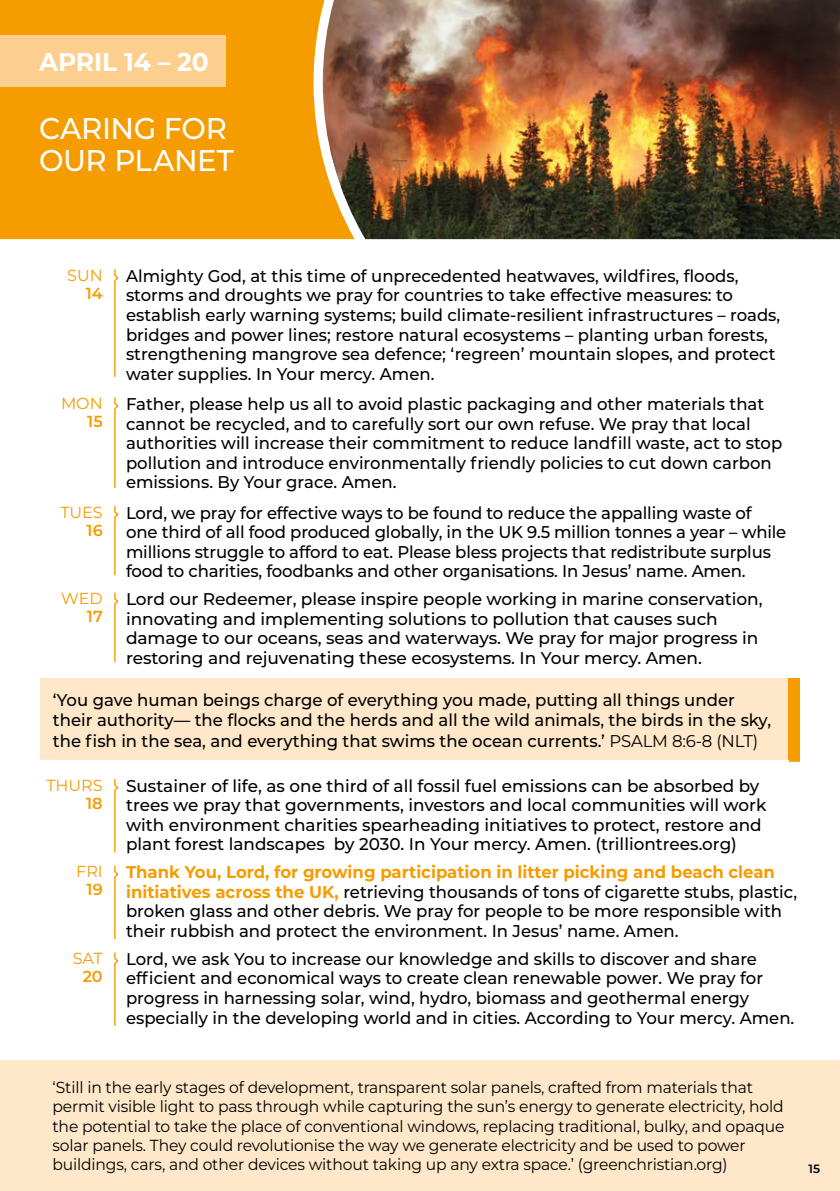
<style>
.page{position:relative;width:840px;height:1191px;background:#fff}
.page>*{position:absolute;margin:0;border:0;box-sizing:border-box;transform-origin:0 0}
.t1{font:500 30px/32px "Montserrat";letter-spacing:-.015em;color:#fff}
.t2{font:700 25.8px "Montserrat";letter-spacing:-.005em;color:#fff}
.t3{font:500 17px/19.6px "Montserrat";color:#000}
.t4{font:16px/19.2px "Montserrat";letter-spacing:-.01em;color:#000}
.t5{font:16px "Montserrat";color:#f59c00}
.t6{font:600 16px "Montserrat";color:#f59c00}
.t7{font:600 12px "Montserrat";color:#000}
.s1{font-weight:400}
.s2{font-weight:700;color:#f59c00}
</style>
<div class="page">
<div style="left:0;top:0;width:322px;height:239px;background:#f59c00"></div>
<div style="left:0;top:35px;width:225px;height:52px;background:#fccf8f"></div>
<img style="left:322px;top:0;width:517px;height:239px">
<div style="left:36px;top:678px;width:752px;height:86px;background:#fee8c9"></div>
<div style="left:788px;top:678px;width:11px;height:86px;background:#f59c00"></div>
<hr style="left:788px;top:762px;width:11px;height:4px;background:#fff">
<div style="left:32px;top:678px;width:8px;height:82px;background:#fff"></div>
<div style="left:32px;top:760px;width:74px;height:8px;background:#fff"></div>
<div style="left:106px;top:760px;width:20px;height:8px;background:#fff"></div>
<div style="left:126px;top:760px;width:662px;height:8px;background:#fff"></div>
<svg style="left:114px;top:269px;width:5px;height:108px"></svg>
<svg style="left:114px;top:397px;width:5px;height:91px"></svg>
<svg style="left:114px;top:506px;width:5px;height:70px"></svg>
<svg style="left:114px;top:592px;width:5px;height:70px"></svg>
<svg style="left:114px;top:779px;width:5px;height:74px"></svg>
<svg style="left:114px;top:865px;width:5px;height:75px"></svg>
<svg style="left:114px;top:952px;width:5px;height:74px"></svg>
<div style="left:0;top:1060px;width:839px;height:131px;background:#fee8c9"></div>
<h2 class="t2" style="left:39px;top:43px;width:171px">APRIL 14 – 20</h2>
<h1 class="t1" style="left:39px;top:111px;width:196px">CARING FOR<br>OUR PLANET</h1>
<p class="t5" style="left:67px;top:264px;width:37px">SUN</p>
<p class="t6" style="left:86px;top:282px;width:18px">14</p>
<p class="t3" style="left:126px;top:265px;width:655px">Almighty God, at this time of unprecedented heatwaves, wildfires, floods, storms and droughts we pray for countries to take effective measures: to establish early warning systems; build climate-resilient infrastructures – roads, bridges and power lines; restore natural ecosystems – planting urban forests, strengthening mangrove sea defence; ‘regreen’ mountain slopes, and protect water supplies. In Your mercy. Amen.</p>
<p class="t5" style="left:61px;top:393px;width:43px">MON</p>
<p class="t6" style="left:87px;top:410px;width:17px">15</p>
<p class="t3" style="left:126px;top:393px;width:657px">Father, please help us all to avoid plastic packaging and other materials that cannot be recycled, and to carefully sort our own refuse. We pray that local authorities will increase their commitment to reduce landfill waste, act to stop pollution and introduce environmentally friendly policies to cut down carbon emissions. By Your grace. Amen.</p>
<p class="t5" style="left:60px;top:501px;width:44px">TUES</p>
<p class="t6" style="left:87px;top:518px;width:18px">16</p>
<p class="t3" style="left:126px;top:502px;width:661px">Lord, we pray for effective ways to be found to reduce the appalling waste of one third of all food produced globally, in the UK 9.5 million tonnes a year – while millions struggle to afford to eat. Please bless projects that redistribute surplus food to charities, foodbanks and other organisations. In Jesus’ name. Amen.</p>
<p class="t3" style="left:126px;top:588px;width:637px">Lord our Redeemer, please inspire people working in marine conservation, innovating and implementing solutions to pollution that causes such damage to our oceans, seas and waterways. We pray for major progress in restoring and rejuvenating these ecosystems. In Your mercy. Amen.</p>
<p class="t3" style="left:53px;top:689px;width:719px;line-height:20.4px">‘You gave human beings charge of everything you made, putting all things under their authority— the flocks and the herds and all the wild animals, the birds in the sky, the fish in the sea, and everything that swims the ocean currents.’ <span class="s1">PSALM 8:6-8 (NLT)</span></p>
<p class="t5" style="left:46px;top:774px;width:58px">THURS</p>
<p class="t6" style="left:86px;top:791px;width:18px">18</p>
<p class="t5" style="left:61px;top:588px;width:43px">WED</p>
<p class="t6" style="left:87px;top:605px;width:17px">17</p>
<p class="t3" style="left:126px;top:775px;width:641px">Sustainer of life, as one third of all fossil fuel emissions can be absorbed by trees we pray that governments, investors and local communities will work with environment charities spearheading initiatives to protect, restore and plant forest landscapes by 2030. In Your mercy. Amen. (trilliontrees.org)</p>
<p class="t5" style="left:76px;top:861px;width:28px">FRI</p>
<p class="t6" style="left:87px;top:878px;width:18px">19</p>
<p class="t5" style="left:73px;top:947px;width:31px">SAT</p>
<p class="t6" style="left:83px;top:965px;width:22px">20</p>
<p class="t3" style="left:126px;top:861px;width:672px"><span class="s2">Thank You, Lord, for growing participation in litter picking and beach clean initiatives across the UK,</span> retrieving thousands of tons of cigarette stubs, plastic, broken glass and other debris. We pray for people to be more responsible with their rubbish and protect the environment. In Jesus’ name. Amen.</p>
<p class="t3" style="left:126px;top:948px;width:669px">Lord, we ask You to increase our knowledge and skills to discover and share efficient and economical ways to create clean renewable power. We pray for progress in harnessing solar, wind, hydro, biomass and geothermal energy especially in the developing world and in cities. According to Your mercy. Amen.</p>
<p class="t4" style="left:52px;top:1077px;width:733px">‘Still in the early stages of development, transparent solar panels, crafted from materials that permit visible light to pass through while capturing the sun’s energy to generate electricity, hold the potential to take the place of conventional windows, replacing traditional, bulky, and opaque solar panels. They could revolutionise the way we generate electricity and be used to power buildings, cars, and other devices without taking up any extra space.’ (greenchristian.org)</p>
<p class="t7" style="left:808px;top:1160px;width:13px">15</p>
</div>
